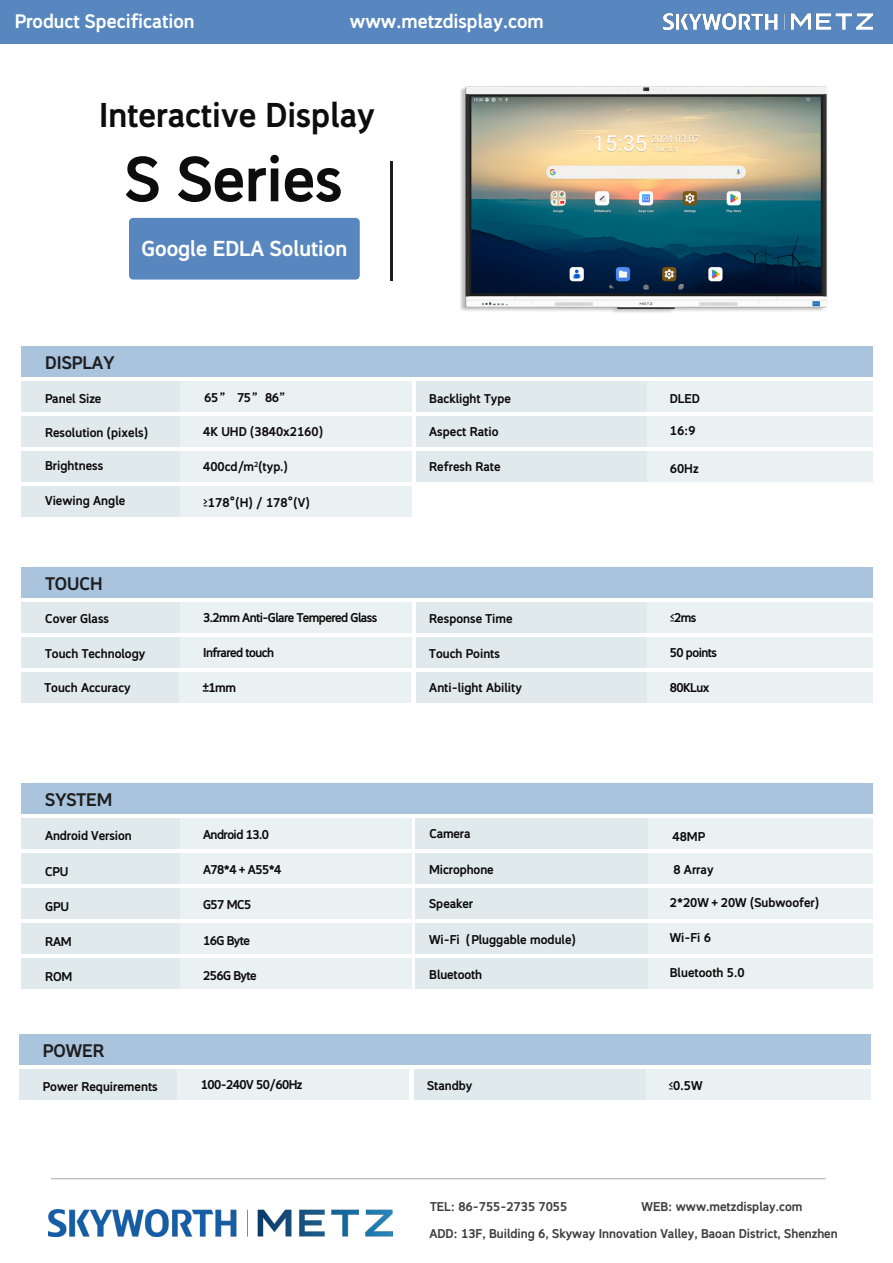
<style>
.page{position:relative;width:893px;height:1263px;background:#fff}
.page>*{position:absolute;margin:0;border:0;box-sizing:border-box;transform-origin:0 0}
.t1{font:59.7px "Xin Gothic W7 S";color:#0e0d0d}
.t2{font:32.4px "Xin Gothic W7 S";color:#0e0d0d}
.t3{font:20.4px "Xin Gothic W7 S";color:#fff}
.t4{font:18.3px "Xin Gothic W7 S";color:#fff}
.t5{font:17.1px "Xin Gothic W7 S";color:#1d1e1d}
.t6{font:12px "Xin Gothic W7 S";color:#0c0a0a}
.t7{font:12px "Xin Gothic W7 S";color:#3e3e3f}
.t8{font:12px "Xin Gothic W7 S";letter-spacing:-.045em;color:#0c0a0a}
</style>
<div class="page">
<div style="left:19px;top:1069px;width:160px;height:31px;background:#e0eaec"></div>
<div style="left:19px;top:1034px;width:852px;height:31px;background:#aac4de"></div>
<div style="left:178px;top:1069px;width:231px;height:31px;background:#eaf1f2"></div>
<div style="left:572px;top:1069px;width:299px;height:31px;background:#eaf1f2"></div>
<div style="left:21px;top:602px;width:160px;height:31px;background:#e0eaec"></div>
<div style="left:21px;top:567px;width:852px;height:31px;background:#aac4de"></div>
<div style="left:21px;top:637px;width:160px;height:31px;background:#e0eaec"></div>
<div style="left:416px;top:637px;width:232px;height:31px;background:#e0eaec"></div>
<div style="left:21px;top:672px;width:159px;height:31px;background:#e0eaec"></div>
<div style="left:180px;top:602px;width:231px;height:31px;background:#eaf1f2"></div>
<div style="left:180px;top:637px;width:231px;height:31px;background:#eaf1f2"></div>
<div style="left:648px;top:637px;width:225px;height:31px;background:#eaf1f2"></div>
<div style="left:179px;top:672px;width:232px;height:31px;background:#eaf1f2"></div>
<div style="left:416px;top:602px;width:232px;height:31px;background:#e0eaec"></div>
<div style="left:416px;top:672px;width:232px;height:31px;background:#e0eaec"></div>
<div style="left:648px;top:602px;width:225px;height:31px;background:#eaf1f2"></div>
<div style="left:648px;top:672px;width:225px;height:31px;background:#eaf1f2"></div>
<div style="left:0;top:0;width:893px;height:44px;background:#5787be"></div>
<div style="left:129px;top:218px;width:231px;height:62px;background:#5787be;border-radius:4px"></div>
<div style="left:21px;top:346px;width:852px;height:31px;background:#aac4de"></div>
<div style="left:21px;top:381px;width:160px;height:30px;background:#e0eaec"></div>
<div style="left:21px;top:416px;width:160px;height:30px;background:#e0eaec"></div>
<div style="left:21px;top:451px;width:160px;height:30px;background:#e0eaec"></div>
<div style="left:21px;top:486px;width:160px;height:30px;background:#e0eaec"></div>
<div style="left:180px;top:381px;width:231px;height:30px;background:#eaf1f2"></div>
<div style="left:180px;top:416px;width:231px;height:30px;background:#eaf1f2"></div>
<div style="left:180px;top:451px;width:231px;height:30px;background:#eaf1f2"></div>
<div style="left:180px;top:486px;width:231px;height:30px;background:#eaf1f2"></div>
<div style="left:416px;top:381px;width:232px;height:30px;background:#e0eaec"></div>
<div style="left:416px;top:416px;width:232px;height:30px;background:#e0eaec"></div>
<div style="left:416px;top:451px;width:232px;height:30px;background:#e0eaec"></div>
<div style="left:648px;top:381px;width:225px;height:30px;background:#eaf1f2"></div>
<div style="left:648px;top:416px;width:225px;height:30px;background:#eaf1f2"></div>
<div style="left:648px;top:451px;width:225px;height:30px;background:#eaf1f2"></div>
<hr style="left:390px;top:162px;width:3px;height:119px;background:#1b1c1b">
<div style="left:21px;top:818px;width:160px;height:31px;background:#e0eaec"></div>
<div style="left:21px;top:783px;width:852px;height:31px;background:#aac4de"></div>
<div style="left:180px;top:818px;width:231px;height:31px;background:#eaf1f2"></div>
<div style="left:21px;top:853px;width:160px;height:31px;background:#e0eaec"></div>
<div style="left:180px;top:853px;width:231px;height:31px;background:#eaf1f2"></div>
<div style="left:21px;top:888px;width:160px;height:31px;background:#e0eaec"></div>
<div style="left:180px;top:888px;width:231px;height:31px;background:#eaf1f2"></div>
<div style="left:21px;top:923px;width:160px;height:31px;background:#e0eaec"></div>
<div style="left:180px;top:923px;width:231px;height:31px;background:#eaf1f2"></div>
<div style="left:21px;top:958px;width:160px;height:31px;background:#e0eaec"></div>
<div style="left:180px;top:958px;width:231px;height:31px;background:#eaf1f2"></div>
<div style="left:648px;top:818px;width:225px;height:31px;background:#eaf1f2"></div>
<div style="left:648px;top:888px;width:225px;height:31px;background:#eaf1f2"></div>
<div style="left:648px;top:853px;width:225px;height:31px;background:#eaf1f2"></div>
<div style="left:648px;top:923px;width:225px;height:31px;background:#eaf1f2"></div>
<div style="left:648px;top:958px;width:225px;height:31px;background:#eaf1f2"></div>
<div style="left:416px;top:818px;width:232px;height:31px;background:#e0eaec"></div>
<div style="left:416px;top:888px;width:232px;height:31px;background:#e0eaec"></div>
<div style="left:416px;top:853px;width:232px;height:31px;background:#e0eaec"></div>
<div style="left:416px;top:923px;width:232px;height:31px;background:#e0eaec"></div>
<div style="left:416px;top:958px;width:232px;height:31px;background:#e0eaec"></div>
<hr style="left:51px;top:1178px;width:775px;height:1px;background:#aaacaf">
<img style="left:49px;top:1210px;width:343px;height:26px">
<img style="left:663px;top:13px;width:210px;height:16px">
<div style="left:414px;top:1069px;width:231px;height:31px;background:#e0eaec"></div>
<img style="left:460px;top:86px;width:368px;height:227px">
<h3 class="t4" style="left:15px;top:10px;width:181px">Product Specification</h3>
<h3 class="t4" style="left:350px;top:10px;width:195px">www.metzdisplay.com</h3>
<h2 class="t2" style="left:99px;top:95px;width:277px">Interactive Display</h2>
<h1 class="t1" style="left:125px;top:143px;width:219px">S Series</h1>
<h3 class="t3" style="left:142px;top:236px;width:207px">Google EDLA Solution</h3>
<h3 class="t5" style="left:45px;top:352px;width:71px">DISPLAY</h3>
<p class="t6" style="left:45px;top:391px;width:58px">Panel Size</p>
<p class="t6" style="left:45px;top:425px;width:104px">Resolution (pixels)</p>
<p class="t6" style="left:45px;top:458px;width:60px">Brightness</p>
<p class="t6" style="left:45px;top:493px;width:82px">Viewing Angle</p>
<p class="t6" style="left:204px;top:390px;width:88px">65” 75” 86”</p>
<p class="t6" style="left:203px;top:424px;width:121px">4K UHD (3840x2160)</p>
<p class="t6" style="left:203px;top:459px;width:86px">400cd/m<sup>2</sup>(typ.)</p>
<p class="t6" style="left:203px;top:495px;width:108px">≥178°(H) / 178°(V)</p>
<p class="t6" style="left:429px;top:391px;width:83px">Backlight Type</p>
<p class="t6" style="left:429px;top:424px;width:71px">Aspect Ratio</p>
<p class="t6" style="left:670px;top:391px;width:32px">DLED</p>
<p class="t6" style="left:670px;top:423px;width:27px">16:9</p>
<p class="t6" style="left:429px;top:459px;width:73px">Refresh Rate</p>
<p class="t6" style="left:670px;top:461px;width:30px">60Hz</p>
<h3 class="t5" style="left:45px;top:573px;width:59px">TOUCH</h3>
<p class="t6" style="left:45px;top:612px;width:65px">Cover Glass</p>
<p class="t8" style="left:203px;top:610px;width:176px">3.2mm Anti-Glare Tempered Glass</p>
<p class="t6" style="left:45px;top:646px;width:102px">Touch Technology</p>
<p class="t8" style="left:203px;top:645px;width:73px">Infrared touch</p>
<p class="t6" style="left:429px;top:646px;width:72px">Touch Points</p>
<p class="t8" style="left:670px;top:645px;width:49px">50 points</p>
<p class="t6" style="left:44px;top:680px;width:88px">Touch Accuracy</p>
<p class="t6" style="left:202px;top:680px;width:35px">±1mm</p>
<p class="t6" style="left:429px;top:612px;width:85px">Response Time</p>
<p class="t6" style="left:670px;top:610px;width:28px">≤2ms</p>
<p class="t6" style="left:429px;top:680px;width:94px">Anti-light Ability</p>
<p class="t6" style="left:670px;top:680px;width:41px">80KLux</p>
<h3 class="t5" style="left:45px;top:789px;width:69px">SYSTEM</h3>
<p class="t6" style="left:45px;top:829px;width:88px">Android Version</p>
<p class="t6" style="left:45px;top:864px;width:25px">CPU</p>
<p class="t6" style="left:45px;top:899px;width:25px">GPU</p>
<p class="t6" style="left:203px;top:898px;width:50px">G57 MC5</p>
<p class="t6" style="left:45px;top:934px;width:28px">RAM</p>
<p class="t6" style="left:203px;top:933px;width:49px">16G Byte</p>
<p class="t6" style="left:45px;top:969px;width:29px">ROM</p>
<p class="t8" style="left:203px;top:968px;width:55px">256G Byte</p>
<p class="t8" style="left:203px;top:828px;width:67px">Android 13.0</p>
<p class="t6" style="left:203px;top:863px;width:80px">A78*4 + A55*4</p>
<p class="t6" style="left:429px;top:827px;width:43px">Camera</p>
<p class="t6" style="left:429px;top:863px;width:66px">Microphone</p>
<p class="t6" style="left:429px;top:897px;width:45px">Speaker</p>
<p class="t6" style="left:429px;top:932px;width:148px">Wi-Fi（Pluggable module)</p>
<p class="t6" style="left:429px;top:967px;width:54px">Bluetooth</p>
<p class="t6" style="left:673px;top:829px;width:34px">48MP</p>
<p class="t6" style="left:673px;top:863px;width:42px">8 Array</p>
<p class="t6" style="left:670px;top:896px;width:151px">2*20W＋20W (Subwoofer)</p>
<p class="t6" style="left:670px;top:931px;width:43px">Wi-Fi 6</p>
<p class="t6" style="left:670px;top:966px;width:76px">Bluetooth 5.0</p>
<h3 class="t5" style="left:43px;top:1040px;width:63px">POWER</h3>
<p class="t6" style="left:43px;top:1079px;width:116px">Power Requirements</p>
<p class="t8" style="left:201px;top:1077px;width:103px">100-240V 50/60Hz</p>
<p class="t6" style="left:668px;top:1078px;width:36px">≤0.5W</p>
<p class="t6" style="left:427px;top:1078px;width:47px">Standby</p>
<p class="t7" style="left:430px;top:1199px;width:139px">TEL: 86-755-2735 7055</p>
<p class="t7" style="left:641px;top:1199px;width:162px">WEB: www.metzdisplay.com</p>
<p class="t7" style="left:429px;top:1226px;width:410px">ADD: 13F, Building 6, Skyway Innovation Valley, Baoan District, Shenzhen</p>
</div>
